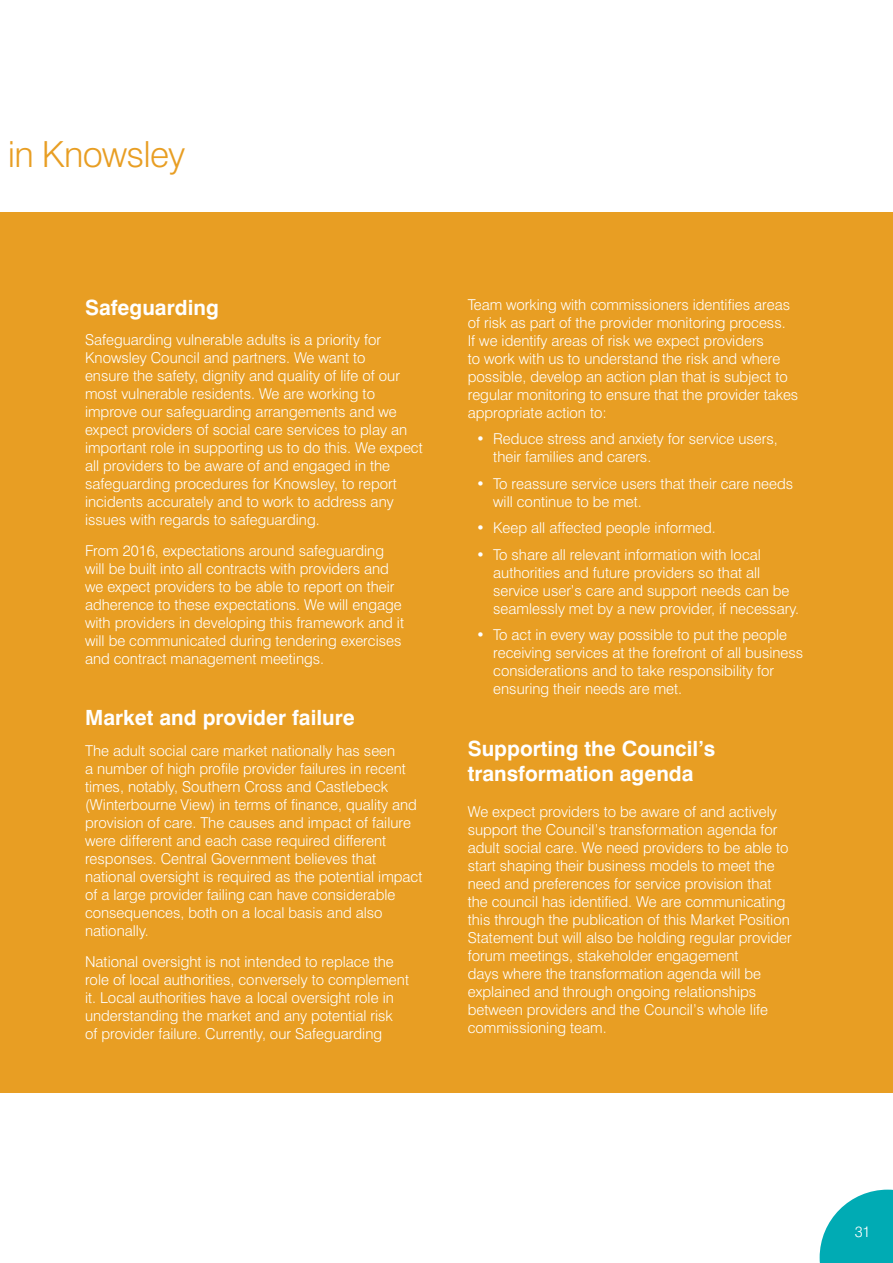
<style>
.page{position:relative;width:893px;height:1263px;background:#fff}
.page>*{position:absolute;margin:0;border:0;box-sizing:border-box;transform-origin:0 0}
.t1{font:300 36px "Swiss 721 BT";letter-spacing:-.02em;color:#e89e23}
.t2{font:700 21px/25.2px "Swiss 721 BT";color:#fff}
.t3{font:300 15px/18px "Swiss 721 BT";color:#fff}
</style>
<div class="page">
<div style="left:0;top:213px;width:893px;height:880px;background:#e89e23"></div>
<svg style="left:820px;top:1189px;width:73px;height:74px"></svg>
<h1 class="t1" style="left:8px;top:132px;width:179px">in Knowsley</h1>
<h2 class="t2" style="left:85px;top:294px;width:135px">Safeguarding</h2>
<p class="t3" style="left:85px;top:331px;width:339px">Safeguarding vulnerable adults is a priority for Knowsley Council and partners. We want to<br>ensure the safety, dignity and quality of life of our most vulnerable residents. We are working to improve our safeguarding arrangements and we expect providers of social care services to play an important role in supporting us to do this. We expect all providers to be aware of and engaged in the safeguarding procedures for Knowsley, to report incidents accurately and to work to address any issues with regards to safeguarding.</p>
<p class="t3" style="left:85px;top:542px;width:321px">From 2016, expectations around safeguarding will be built into all contracts with providers and we expect providers to be able to report on their adherence to these expectations. We will engage with providers in developing this framework and it will be communicated during tendering exercises and contract management meetings.</p>
<h2 class="t2" style="left:85px;top:705px;width:271px">Market and provider failure</h2>
<p class="t3" style="left:85px;top:742px;width:339px">The adult social care market nationally has seen<br>a number of high profile provider failures in recent times, notably, Southern Cross and Castlebeck (Winterbourne View) in terms of finance, quality and provision of care. The causes and impact of failure were different and each case required different responses. Central Government believes that national oversight is required as the potential impact of a large provider failing can have considerable consequences, both on a local basis and also nationally.</p>
<p class="t3" style="left:85px;top:952px;width:325px">National oversight is not intended to replace the role of local authorities, conversely to complement it. Local authorities have a local oversight role in understanding the market and any potential risk<br>of provider failure. Currently, our Safeguarding</p>
<p class="t3" style="left:468px;top:295px;width:332px">Team working with commissioners identifies areas of risk as part of the provider monitoring process.<br>If we identify areas of risk we expect providers<br>to work with us to understand the risk and where possible, develop an action plan that is subject to regular monitoring to ensure that the provider takes appropriate action to:</p>
<p class="t3" style="left:493px;top:430px;width:286px;text-indent:-17px">• Reduce stress and anxiety for service users, their families and carers.</p>
<p class="t3" style="left:493px;top:474px;width:301px;text-indent:-17px">• To reassure service users that their care needs will continue to be met.</p>
<p class="t3" style="left:476px;top:519px;width:241px">• Keep all affected people informed.</p>
<p class="t3" style="left:493px;top:545px;width:307px;text-indent:-17px">• To share all relevant information with local authorities and future providers so that all service user’s care and support needs can be seamlessly met by a new provider, if necessary.</p>
<p class="t3" style="left:493px;top:626px;width:311px;text-indent:-17px">• To act in every way possible to put the people receiving services at the forefront of all business considerations and to take responsibility for ensuring their needs are met.</p>
<h2 class="t2" style="left:468px;top:735px;width:249px">Supporting the Council’s transformation agenda</h2>
<p class="t3" style="left:468px;top:802px;width:325px">We expect providers to be aware of and actively support the Council’s transformation agenda for adult social care. We need providers to be able to start shaping their business models to meet the need and preferences for service provision that the council has identified. We are communicating this through the publication of this Market Position Statement but will also be holding regular provider forum meetings, stakeholder engagement<br>days where the transformation agenda will be explained and through ongoing relationships between providers and the Council’s whole life commissioning team.</p>
<p class="t3" style="left:855px;top:1222px;width:17px">31</p>
</div>
